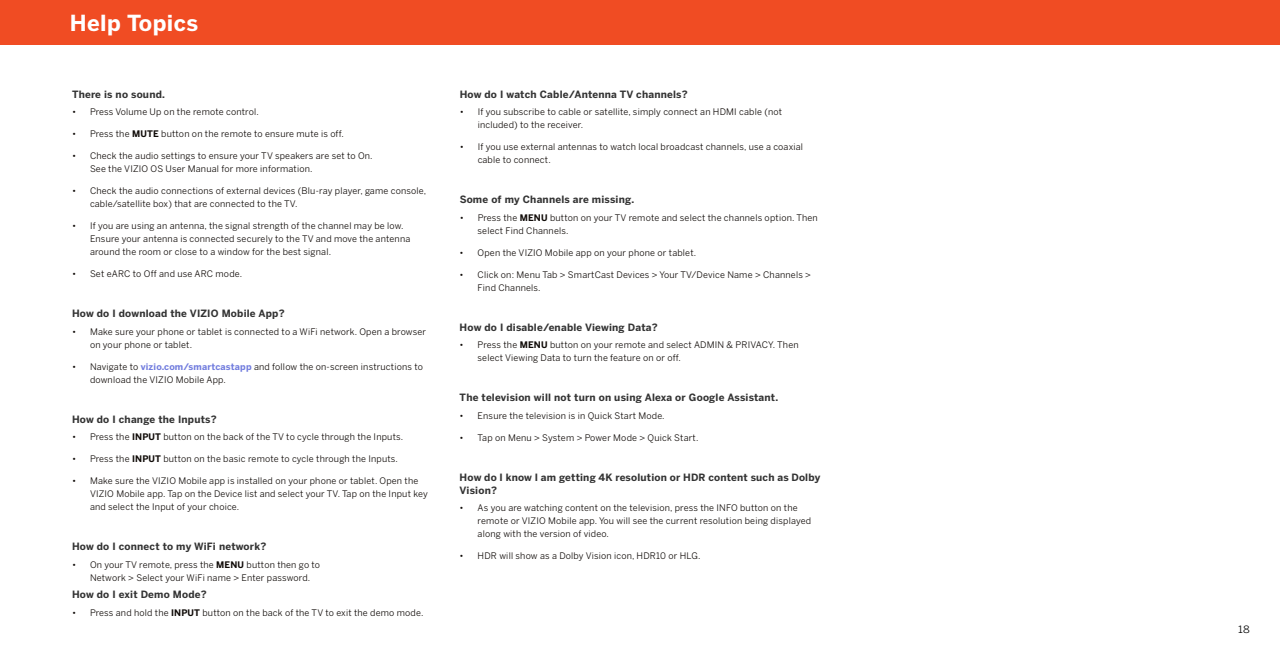
<style>
.page{position:relative;width:1280px;height:654px;background:#fff}
.page>*{position:absolute;margin:0;border:0;box-sizing:border-box;transform-origin:0 0}
.t1{font:700 22px "Benton Sans";letter-spacing:.02em;color:#fff}
.Label_-_Black{font:700 10px/13px "Benton Sans";letter-spacing:.02em;color:#333}
.t2{font:10px "Benton Sans";color:#000;scale:1.1 1}
.t3{font:9px/13px "Benton Sans";letter-spacing:.02em;color:#100b08}
.s1{font-weight:700}
.s2{font-weight:700;color:#727dde}
</style>
<div class="page">
<div style="left:0;top:0;width:1280px;height:45px;background:#f04c23"></div>
<p class="t1" style="left:70px;top:9px;width:130px">Help Topics</p>
<p class="Label_-_Black" style="left:72px;top:88px;width:93px">There is no sound.</p>
<p class="t3" style="left:72px;top:106px;width:187px">• Press Volume Up on the remote control.</p>
<p class="t3" style="left:72px;top:128px;width:272px">• Press the <span class="s1">MUTE</span> button on the remote to ensure mute is off.</p>
<p class="t3" style="left:90px;top:150px;width:283px;text-indent:-18px">• Check the audio settings to ensure your TV speakers are set to On.<br>See the VIZIO OS User Manual for more information.</p>
<p class="t3" style="left:90px;top:185px;width:338px;text-indent:-18px">• Check the audio connections of external devices (Blu-ray player, game console, cable/satellite box) that are connected to the TV.</p>
<p class="t3" style="left:90px;top:220px;width:322px;text-indent:-18px">• If you are using an antenna, the signal strength of the channel may be low.<br>Ensure your antenna is connected securely to the TV and move the antenna around the room or close to a window for the best signal.</p>
<p class="t3" style="left:72px;top:268px;width:170px">• Set eARC to Off and use ARC mode.</p>
<p class="Label_-_Black" style="left:72px;top:307px;width:214px">How do I download the VIZIO Mobile App?</p>
<p class="t3" style="left:90px;top:325px;width:338px;text-indent:-18px">• Make sure your phone or tablet is connected to a WiFi network. Open a browser on your phone or tablet.</p>
<p class="t3" style="left:90px;top:360px;width:335px;text-indent:-18px">• Navigate to <span class="s2">vizio.com/smartcastapp</span> and follow the on-screen instructions to download the VIZIO Mobile App.</p>
<p class="Label_-_Black" style="left:72px;top:413px;width:146px">How do I change the Inputs?</p>
<p class="t3" style="left:72px;top:431px;width:331px">• Press the <span class="s1">INPUT</span> button on the back of the TV to cycle through the Inputs.</p>
<p class="t3" style="left:72px;top:453px;width:326px">• Press the <span class="s1">INPUT</span> button on the basic remote to cycle through the Inputs.</p>
<p class="t3" style="left:90px;top:475px;width:339px;text-indent:-18px">• Make sure the VIZIO Mobile app is installed on your phone or tablet. Open the<br>VIZIO Mobile app. Tap on the Device list and select your TV. Tap on the Input key and select the Input of your choice.</p>
<p class="Label_-_Black" style="left:72px;top:540px;width:196px">How do I connect to my WiFi network?</p>
<p class="t3" style="left:90px;top:558px;width:232px;text-indent:-18px">• On your TV remote, press the <span class="s1">MENU</span> button then go to<br>Network &gt; Select your WiFi name &gt; Enter password.</p>
<p class="Label_-_Black" style="left:72px;top:588px;width:136px">How do I exit Demo Mode?</p>
<p class="t3" style="left:72px;top:606px;width:351px">• Press and hold the <span class="s1">INPUT</span> button on the back of the TV to exit the demo mode.</p>
<p class="Label_-_Black" style="left:460px;top:88px;width:230px">How do I watch Cable/Antenna TV channels?</p>
<p class="t3" style="left:478px;top:106px;width:306px;text-indent:-18px">• If you subscribe to cable or satellite, simply connect an HDMI cable (not included) to the receiver.</p>
<p class="t3" style="left:478px;top:141px;width:327px;text-indent:-18px">• If you use external antennas to watch local broadcast channels, use a coaxial cable to connect.</p>
<p class="Label_-_Black" style="left:460px;top:193px;width:175px">Some of my Channels are missing.</p>
<p class="t3" style="left:478px;top:211px;width:342px;text-indent:-18px">• Press the <span class="s1">MENU</span> button on your TV remote and select the channels option. Then select Find Channels.</p>
<p class="t3" style="left:460px;top:246px;width:237px">• Open the VIZIO Mobile app on your phone or tablet.</p>
<p class="t3" style="left:478px;top:268px;width:335px;text-indent:-18px">• Click on: Menu Tab &gt; SmartCast Devices &gt; Your TV/Device Name &gt; Channels &gt;<br>Find Channels.</p>
<p class="Label_-_Black" style="left:460px;top:321px;width:200px">How do I disable/enable Viewing Data?</p>
<p class="t3" style="left:478px;top:339px;width:323px;text-indent:-18px">• Press the <span class="s1">MENU</span> button on your remote and select ADMIN &amp; PRIVACY. Then select Viewing Data to turn the feature on or off.</p>
<p class="Label_-_Black" style="left:460px;top:391px;width:319px">The television will not turn on using Alexa or Google Assistant.</p>
<p class="t3" style="left:460px;top:409px;width:205px">• Ensure the television is in Quick Start Mode.</p>
<p class="t3" style="left:460px;top:431px;width:239px">• Tap on Menu &gt; System &gt; Power Mode &gt; Quick Start.</p>
<p class="Label_-_Black" style="left:460px;top:471px;width:362px">How do I know I am getting 4K resolution or HDR content such as Dolby<br>Vision?</p>
<p class="t3" style="left:478px;top:502px;width:335px;text-indent:-18px">• As you are watching content on the television, press the INFO button on the remote or VIZIO Mobile app. You will see the current resolution being displayed along with the version of video.</p>
<p class="t3" style="left:460px;top:550px;width:241px">• HDR will show as a Dolby Vision icon, HDR10 or HLG.</p>
<p class="t2" style="left:1238px;top:623px;width:12px">18</p>
</div>
